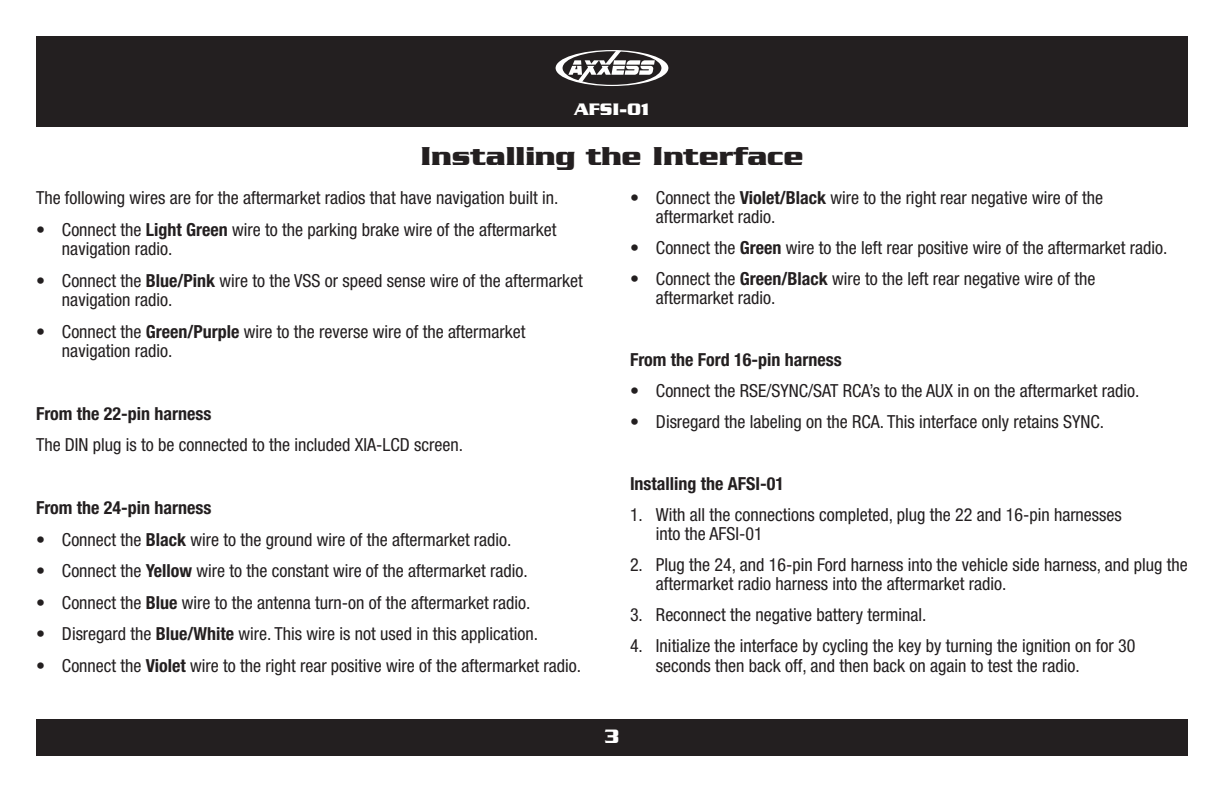
<style>
.page{position:relative;width:1224px;height:792px;background:#fff}
.page>*{position:absolute;margin:0;border:0;box-sizing:border-box;transform-origin:0 0}
.t1{font:700 28px "Serpentine";color:#231f20}
.t2{font:700 20px "Serpentine D";color:#fff}
.t3{font:condensed 18px/19px "Helvetica Neue";color:#231f20}
.t4{font:700 condensed 18px "Helvetica Neue";color:#231f20}
.t5{font:700 18px "Serpentine";color:#fff}
.s1{font-weight:700}
</style>
<div class="page">
<div style="left:36px;top:36px;width:1152px;height:91px;background:#231f20"></div>
<div style="left:36px;top:719px;width:1152px;height:37px;background:#231f20"></div>
<svg style="left:556px;top:50px;width:112px;height:36px"></svg>
<p class="t5" style="left:574px;top:99px;width:77px">AFSI-01</p>
<h1 class="t1" style="left:421px;top:140px;width:384px">Installing the Interface</h1>
<p class="t3" style="left:656px;top:188px;width:449px;text-indent:-26px">• Connect the <span class="s1">Violet/Black</span> wire to the right rear negative wire of the aftermarket radio.</p>
<p class="t3" style="left:630px;top:238px;width:539px">• Connect the <span class="s1">Green</span> wire to the left rear positive wire of the aftermarket radio.</p>
<p class="t3" style="left:656px;top:269px;width:441px;text-indent:-26px">• Connect the <span class="s1">Green/Black</span> wire to the left rear negative wire of the aftermarket radio.</p>
<p class="t3" style="left:36px;top:188px;width:524px">The following wires are for the aftermarket radios that have navigation built in.</p>
<p class="t3" style="left:62px;top:220px;width:496px;text-indent:-26px">• Connect the <span class="s1">Light Green</span> wire to the parking brake wire of the aftermarket navigation radio.</p>
<p class="t3" style="left:62px;top:270px;width:522px;text-indent:-26px">• Connect the <span class="s1">Blue/Pink</span> wire to the VSS or speed sense wire of the aftermarket navigation radio.</p>
<p class="t3" style="left:62px;top:321px;width:465px;text-indent:-26px">• Connect the <span class="s1">Green/Purple</span> wire to the reverse wire of the aftermarket navigation radio.</p>
<p class="t4" style="left:630px;top:349px;width:213px">From the Ford 16-pin harness</p>
<p class="t3" style="left:630px;top:381px;width:511px">• Connect the RSE/SYNC/SAT RCA’s to the AUX in on the aftermarket radio.</p>
<p class="t3" style="left:630px;top:412px;width:476px">• Disregard the labeling on the RCA. This interface only retains SYNC.</p>
<p class="t4" style="left:36px;top:403px;width:177px">From the 22-pin harness</p>
<p class="t3" style="left:36px;top:435px;width:429px">The DIN plug is to be connected to the included XIA-LCD screen.</p>
<p class="t4" style="left:36px;top:497px;width:177px">From the 24-pin harness</p>
<p class="t3" style="left:36px;top:530px;width:477px">• Connect the <span class="s1">Black</span> wire to the ground wire of the aftermarket radio.</p>
<p class="t3" style="left:36px;top:561px;width:493px">• Connect the <span class="s1">Yellow</span> wire to the constant wire of the aftermarket radio.</p>
<p class="t3" style="left:36px;top:593px;width:496px">• Connect the <span class="s1">Blue</span> wire to the antenna turn-on of the aftermarket radio.</p>
<p class="t3" style="left:36px;top:624px;width:504px">• Disregard the <span class="s1">Blue/White</span> wire. This wire is not used in this application.</p>
<p class="t3" style="left:36px;top:656px;width:547px">• Connect the <span class="s1">Violet</span> wire to the right rear positive wire of the aftermarket radio.</p>
<p class="t4" style="left:630px;top:473px;width:156px">Installing the AFSI-01</p>
<p class="t3" style="left:656px;top:505px;width:467px;text-indent:-26px">1. With all the connections completed, plug the 22 and 16-pin harnesses into the AFSI-01</p>
<p class="t3" style="left:656px;top:555px;width:533px;text-indent:-26px">2. Plug the 24, and 16-pin Ford harness into the vehicle side harness, and plug the aftermarket radio harness into the aftermarket radio.</p>
<p class="t3" style="left:630px;top:605px;width:298px">3. Reconnect the negative battery terminal.</p>
<p class="t3" style="left:656px;top:635px;width:481px;line-height:20px;text-indent:-26px">4. Initialize the interface by cycling the key by turning the ignition on for 30 seconds then back off, and then back on again to test the radio.</p>
<p class="t2" style="left:604px;top:726px;width:18px">3</p>
</div>
